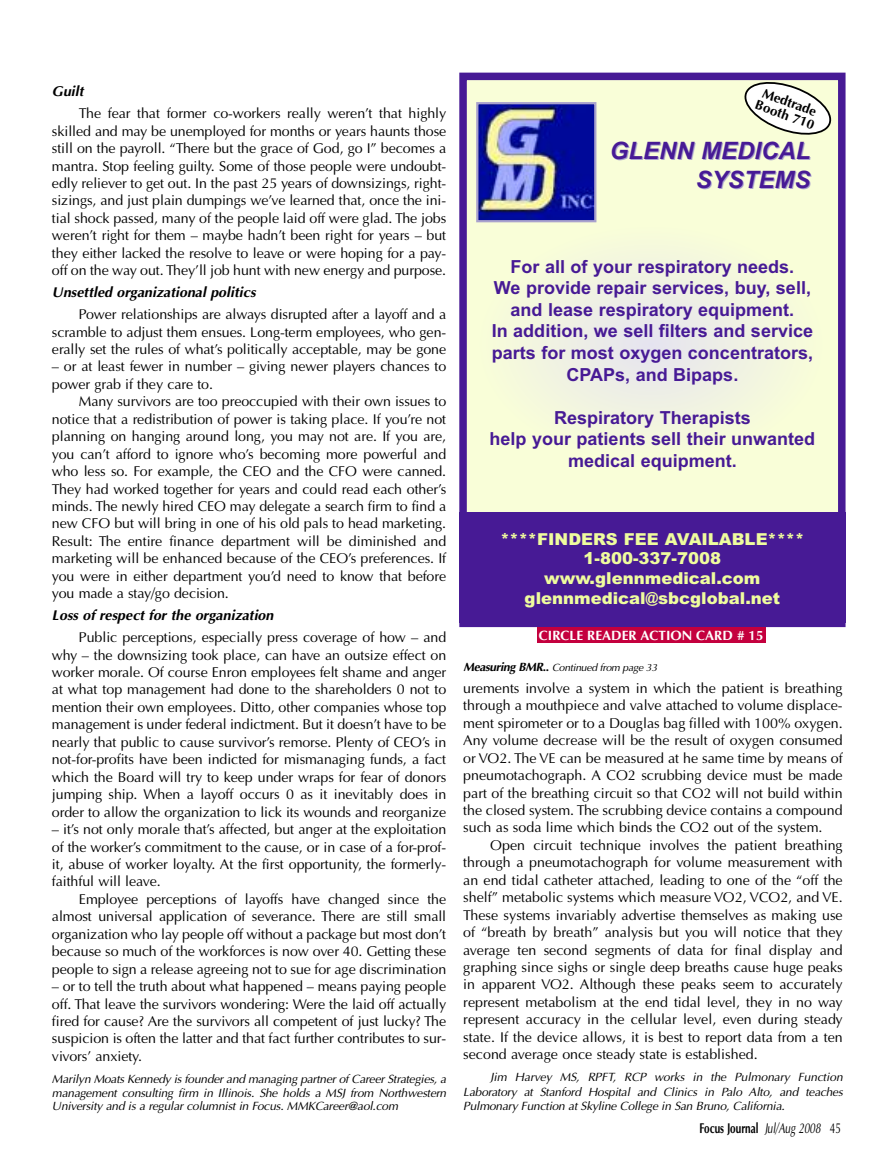
<style>
.page{position:relative;width:878px;height:1175px;background:#fff}
.page>*{position:absolute;margin:0;border:0;box-sizing:border-box;transform-origin:0 0}
.t1{font:italic 700 24px/28.8px "Arial";color:#471a95;text-align:right}
.t2{font:700 18px/21.6px "Arial";color:#471a95;text-align:center}
.t3{font:900 16.5px/19.8px "Arial";color:#effc9e;text-align:center}
.t4{font:14.25px/17.4px "Optima";letter-spacing:-.005em;color:#000;text-align:justify}
.t5{font:italic 700 14.25px "Optima";color:#000}
.t6{font:700 14.25px "Optima";color:#000;scale:.7 1}
.t7{font:700 13.5px "Optima";color:#fff}
.t8{font:700 13.5px/13.5px "Optima";color:#000}
.t9{font:italic 12px/13.5px "Optima";letter-spacing:-.015em;color:#000;text-align:justify}
.t10{font:italic 10.5px "Optima";letter-spacing:-.03em;color:#000}
.s1{font-weight:700;font-size:12px}
.s2{font-weight:700;font-style:normal;font-size:12px}
.s3{font-weight:400;font-style:italic}
.s4{font-weight:400}
</style>
<div class="page">
<div style="left:467px;top:80px;width:371px;height:539px;background:#f9fed8"></div>
<div style="left:459px;top:73px;width:386px;height:554px;border:8px solid #471a95"></div>
<img style="left:479px;top:105px;width:114px;height:114px">
<div style="left:476px;top:102px;width:120px;height:120px;border:2px solid #a9a2cd"></div>
<div style="left:459px;top:512px;width:386px;height:111px;background:#471a95"></div>
<div style="left:537px;top:627px;width:228px;height:16px;background:#c4003e"></div>
<div style="left:545px;top:271px;width:213px;height:147px;background:#eff0e4"></div>
<svg style="left:741px;top:78px;width:93px;height:57px"></svg>
<p class="t5" style="left:52px;top:83px;width:33px">Guilt</p>
<p class="t4" style="left:52px;top:105px;width:396px;text-indent:27px">The fear that former co-workers really weren’t that highly skilled and may be unemployed for months or years haunts those still on the payroll. “There but the grace of God, go I” becomes a mantra. Stop feeling guilty. Some of those people were undoubt&shy;edly reliever to get out. In the past 25 years of downsizings, right&shy;sizings, and just plain dumpings we’ve learned that, once the ini&shy;tial shock passed, many of the people laid off were glad. The jobs weren’t right for them – maybe hadn’t been right for years – but they either lacked the resolve to leave or were hoping for a pay&shy;off on the way out. They’ll job hunt with new energy and purpose.</p>
<p class="t5" style="left:52px;top:284px;width:205px">Unsettled organizational politics</p>
<p class="t4" style="left:52px;top:305px;width:396px;text-indent:27px">Power relationships are always disrupted after a layoff and a scramble to adjust them ensues. Long-term employees, who gen&shy;erally set the rules of what’s politically acceptable, may be gone</p>
<p class="t4" style="left:52px;top:358px;width:396px">– or at least fewer in number – giving newer players chances to power grab if they care to.</p>
<p class="t4" style="left:52px;top:393px;width:396px;text-indent:27px">Many survivors are too preoccupied with their own issues to notice that a redistribution of power is taking place. If you’re not planning on hanging around long, you may not are. If you are, you can’t afford to ignore who’s becoming more powerful and who less so. For example, the CEO and the CFO were canned.<br>They had worked together for years and could read each other’s minds. The newly hired CEO may delegate a search firm to find a new CFO but will bring in one of his old pals to head marketing.<br>Result: The entire finance department will be diminished and marketing will be enhanced because of the CEO’s preferences. If you were in either department you’d need to know that before you made a stay/go decision.</p>
<p class="t5" style="left:52px;top:607px;width:223px">Loss of respect for the organization</p>
<p class="t4" style="left:52px;top:628px;width:396px;text-indent:27px">Public perceptions, especially press coverage of how – and why – the downsizing took place, can have an outsize effect on worker morale. Of course Enron employees felt shame and anger at what top management had done to the shareholders 0 not to mention their own employees. Ditto, other companies whose top management is under federal indictment. But it doesn’t have to be nearly that public to cause survivor’s remorse. Plenty of CEO’s in not-for-profits have been indicted for mismanaging funds, a fact which the Board will try to keep under wraps for fear of donors jumping ship. When a layoff occurs 0 as it inevitably does in order to allow the organization to lick its wounds and reorganize</p>
<p class="t4" style="left:52px;top:820px;width:396px">– it’s not only morale that’s affected, but anger at the exploitation of the worker’s commitment to the cause, or in case of a for-prof&shy;it, abuse of worker loyalty. At the first opportunity, the formerly&shy;faithful will leave.</p>
<p class="t4" style="left:52px;top:890px;width:396px;text-indent:27px">Employee perceptions of layoffs have changed since the almost universal application of severance. There are still small organization who lay people off without a package but most don’t because so much of the workforces is now over 40. Getting these people to sign a release agreeing not to sue for age discrimination</p>
<p class="t4" style="left:52px;top:977px;width:396px">– or to tell the truth about what happened – means paying people off. That leave the survivors wondering: Were the laid off actually fired for cause? Are the survivors all competent of just lucky? The suspicion is often the latter and that fact further contributes to sur&shy;vivors’ anxiety.</p>
<p class="t9" style="left:52px;top:1072px;width:396px">Marilyn Moats Kennedy is founder and managing partner of Career Strategies, a management consulting firm in Illinois. She holds a MSJ from Northwestern University and is a regular columnist in Focus. MMKCareer@aol.com</p>
<p class="t8" style="left:762px;top:85px;width:63px;rotate:20deg">Medtrade<br>Booth 710</p>
<h1 class="t1" style="left:609px;top:137px;width:202px">GLENN MEDICAL<br>SYSTEMS</h1>
<p class="t2" style="left:492px;top:255px;width:323px">For all of your respiratory needs.<br>We provide repair services, buy, sell, and lease respiratory equipment.<br>In addition, we sell filters and service parts for most oxygen concentrators, CPAPs, and Bipaps.</p>
<p class="t2" style="left:489px;top:407px;width:327px">Respiratory Therapists<br>help your patients sell their unwanted medical equipment.</p>
<p class="t3" style="left:500px;top:529px;width:305px">****FINDERS FEE AVAILABLE****<br>1-800-337-7008 www.glennmedical.com glennmedical@sbcglobal.net</p>
<p class="t7" style="left:539px;top:627px;width:226px">CIRCLE READER ACTION CARD # 15</p>
<p class="t10" style="left:463px;top:661px;width:195px"><span class="s1">Measuring BMR</span><span class="s2">..</span> Continued from page 33</p>
<p class="t4" style="left:463px;top:679px;width:381px">urements involve a system in which the patient is breathing through a mouthpiece and valve attached to volume displace&shy;ment spirometer or to a Douglas bag filled with 100% oxygen.<br>Any volume decrease will be the result of oxygen consumed or VO2. The VE can be measured at he same time by means of pneumotachograph. A CO2 scrubbing device must be made part of the breathing circuit so that CO2 will not build within the closed system. The scrubbing device contains a compound such as soda lime which binds the CO2 out of the system.</p>
<p class="t4" style="left:463px;top:836px;width:381px;text-indent:27px">Open circuit technique involves the patient breathing through a pneumotachograph for volume measurement with an end tidal catheter attached, leading to one of the “off the shelf” metabolic systems which measure VO2, VCO2, and VE.<br>These systems invariably advertise themselves as making use of “breath by breath” analysis but you will notice that they average ten second segments of data for final display and graphing since sighs or single deep breaths cause huge peaks in apparent VO2. Although these peaks seem to accurately represent metabolism at the end tidal level, they in no way represent accuracy in the cellular level, even during steady state. If the device allows, it is best to report data from a ten second average once steady state is established.</p>
<p class="t9" style="left:463px;top:1069px;width:381px;line-height:14.7px;text-indent:27px">Jim Harvey MS, RPFT, RCP works in the Pulmonary Function Laboratory at Stanford Hospital and Clinics in Palo Alto, and teaches Pulmonary Function at Skyline College in San Bruno, California.</p>
<p class="t6" style="left:699px;top:1119px;width:203px">Focus Journal <span class="s3">Jul/Aug 2008</span> <span class="s4">45</span></p>
</div>
